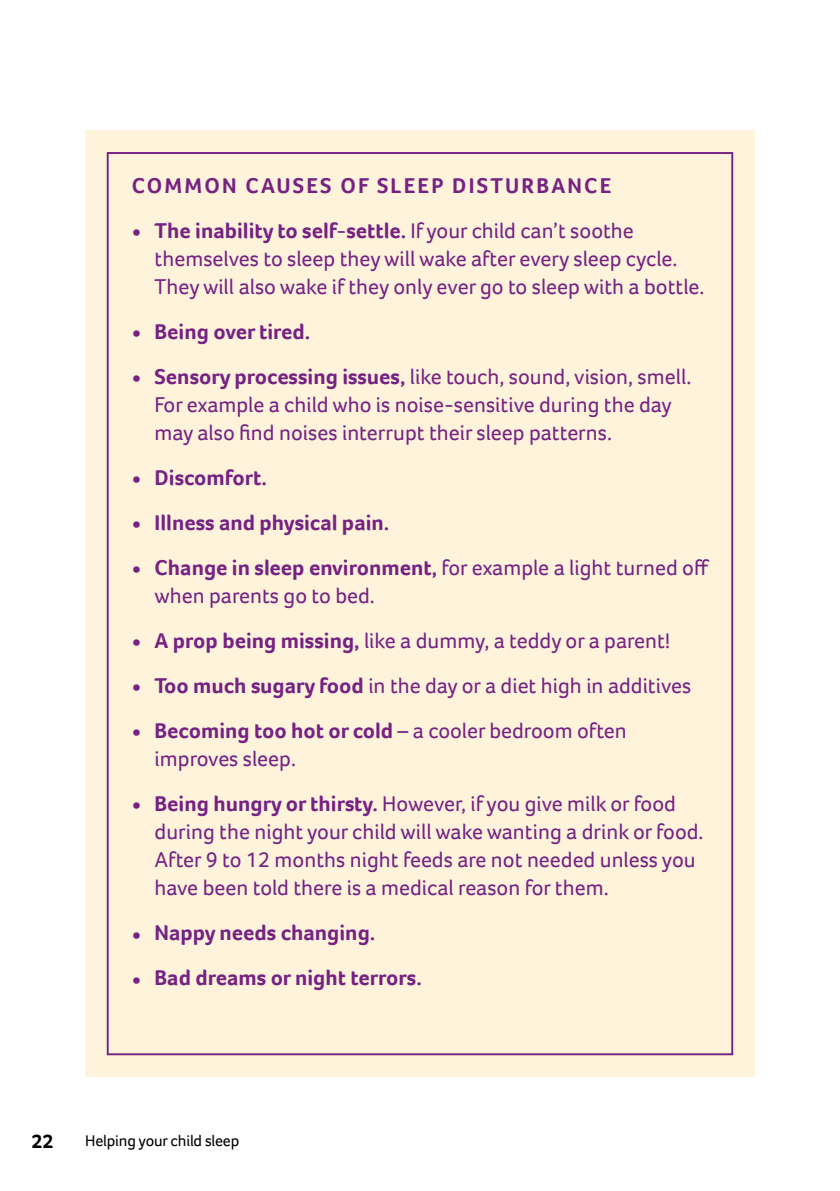
<style>
.page{position:relative;width:840px;height:1191px;background:#fff}
.page>*{position:absolute;margin:0;border:0;box-sizing:border-box;transform-origin:0 0}
.t1{font:22px/28px "Foco";color:#762283}
.t2{font:700 22px "Foco";color:#762283}
.t3{font:700 22px "Foco";letter-spacing:.1em;color:#762283}
.t4{font:700 20px "Foco";color:#000}
.t5{font:16px "Foco";letter-spacing:-.01em;color:#000}
.s1{font-weight:700;font-size:24px}
.s2{font-weight:700}
.s3{font-size:24px}
</style>
<div class="page">
<div style="left:85px;top:130px;width:669px;height:946px;background:#fff4db"></div>
<p class="t3" style="left:132px;top:171px;width:480px">Common causes of sleep disturbance</p>
<p class="t1" style="left:154px;top:216px;width:551px;text-indent:-23px"><span class="s1">•</span> <span class="s2">The inability to self-settle.</span> If your child can’t soothe themselves to sleep they will wake after every sleep cycle.<br>They will also wake if they only ever go to sleep with a bottle.</p>
<p class="t2" style="left:132px;top:317px;width:180px"><span class="s3">•</span> Being over tired.</p>
<p class="t1" style="left:154px;top:362px;width:538px;text-indent:-23px"><span class="s1">•</span> <span class="s2">Sensory processing issues,</span> like touch, sound, vision, smell.<br>For example a child who is noise-sensitive during the day may also find noises interrupt their sleep patterns.</p>
<p class="t2" style="left:132px;top:463px;width:136px"><span class="s3">•</span> Discomfort.</p>
<p class="t2" style="left:132px;top:508px;width:259px"><span class="s3">•</span> Illness and physical pain.</p>
<p class="t1" style="left:154px;top:553px;width:556px;text-indent:-23px"><span class="s1">•</span> <span class="s2">Change in sleep environment,</span> for example a light turned off when parents go to bed.</p>
<p class="t1" style="left:132px;top:626px;width:539px"><span class="s1">•</span> <span class="s2">A prop being missing,</span> like a dummy, a teddy or a parent!</p>
<p class="t1" style="left:132px;top:671px;width:560px"><span class="s1">•</span> <span class="s2">Too much sugary food</span> in the day or a diet high in additives</p>
<p class="t1" style="left:154px;top:716px;width:473px;text-indent:-23px"><span class="s1">•</span> <span class="s2">Becoming too hot or cold</span> – a cooler bedroom often improves sleep.</p>
<p class="t1" style="left:154px;top:789px;width:550px;text-indent:-23px"><span class="s1">•</span> <span class="s2">Being hungry or thirsty.</span> However, if you give milk or food during the night your child will wake wanting a drink or food.<br>After 9 to 12 months night feeds are not needed unless you have been told there is a medical reason for them.</p>
<p class="t2" style="left:132px;top:918px;width:245px"><span class="s3">•</span> Nappy needs changing.</p>
<p class="t2" style="left:132px;top:963px;width:291px"><span class="s3">•</span> Bad dreams or night terrors.</p>
<p class="t4" style="left:32px;top:1128px;width:23px">22</p>
<p class="t5" style="left:85px;top:1129px;width:156px">Helping your child sleep</p>
</div>
